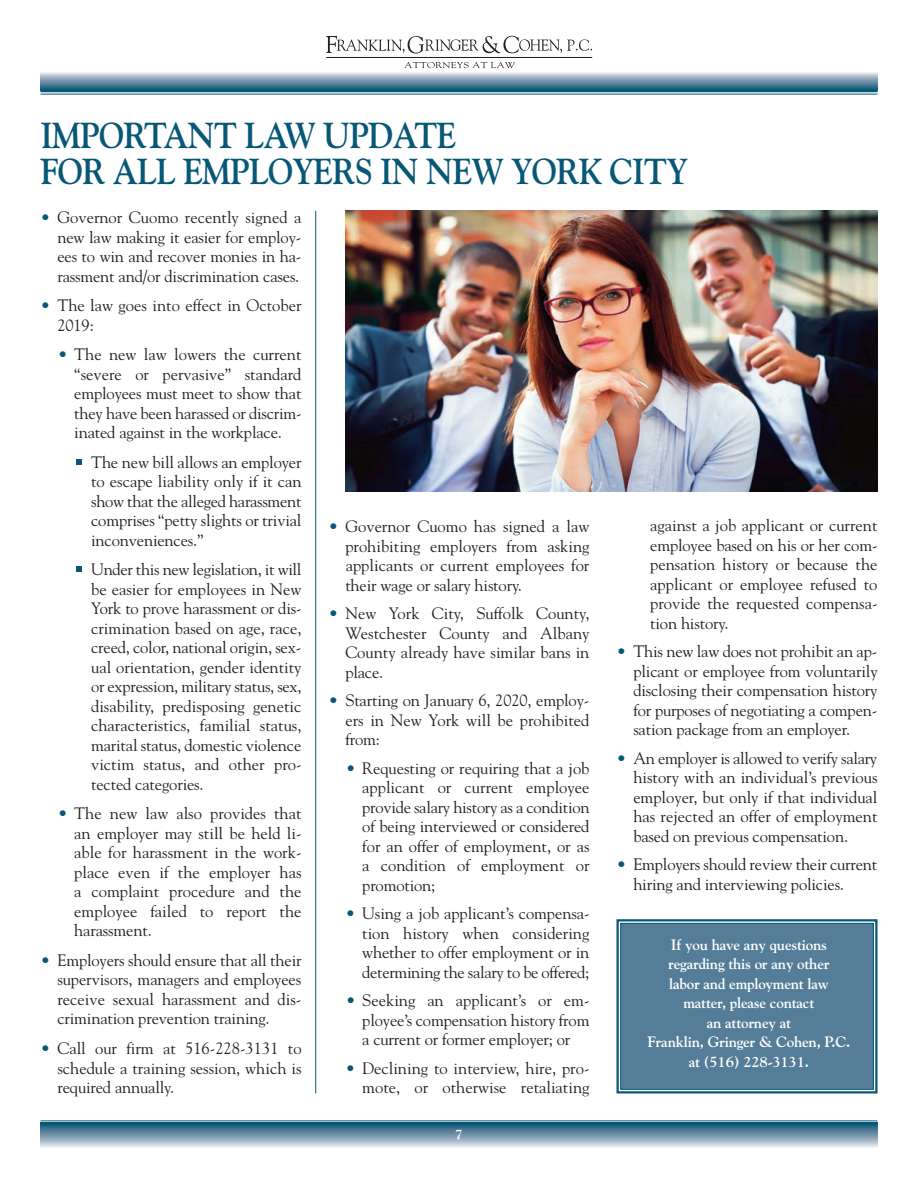
<style>
.page{position:relative;width:918px;height:1188px;background:#fff}
.page>*{position:absolute;margin:0;border:0;box-sizing:border-box;transform-origin:0 0}
.t1{font:700 36px/36px "Goudy";letter-spacing:-.025em;color:#075776;scale:.9 1}
.t2{font:16.5px/19.5px "Goudy";letter-spacing:-.01em;color:#231f20;text-align:justify}
.t3{font:700 15px/19.5px "Goudy";letter-spacing:-.015em;color:#fff;text-align:center}
.t4{font:700 13.5px "Goudy";color:#fff}
.s1{color:#075776}
.s2{color:#fff}
</style>
<div class="page">
<img style="left:346px;top:211px;width:532px;height:281px">
<img style="left:40px;top:1122px;width:837px;height:25px">
<svg style="left:404px;top:62px;width:111px;height:6px"></svg>
<hr style="left:326px;top:57px;width:266px;height:1px;background:#231f20">
<svg style="left:326px;top:36px;width:266px;height:17px"></svg>
<hr style="left:40px;top:1120px;width:838px;height:1px;background:#075776">
<hr style="left:40px;top:1123px;width:838px;height:2px;background:#075776">
<img style="left:40px;top:72px;width:838px;height:18px">
<hr style="left:40px;top:90px;width:838px;height:2px;background:#075776">
<hr style="left:40px;top:94px;width:838px;height:1px;background:#075776">
<div style="left:621px;top:924px;width:252px;height:165px;background:#557d98"></div>
<div style="left:616px;top:919px;width:262px;height:175px;border:2px solid #075776"></div>
<div style="left:620px;top:923px;width:254px;height:167px;border:1px solid #075776"></div>
<hr style="left:315px;top:211px;width:1px;height:883px;background:#075776">
<svg style="left:76px;top:459px;width:6px;height:6px"></svg>
<svg style="left:76px;top:566px;width:6px;height:6px"></svg>
<h1 class="t1" style="left:41px;top:118px;width:721px">IMPORTANT LAW UPDATE<br>FOR ALL EMPLOYERS IN NEW YORK CITY</h1>
<p class="t2" style="left:57px;top:208px;width:246px;text-indent:-17px"><span class="s1">•</span> Governor Cuomo recently signed a new law making it easier for employ&shy;ees to win and recover monies in ha&shy;rassment and/or discrimination cases.</p>
<p class="t2" style="left:57px;top:296px;width:246px;text-indent:-17px"><span class="s1">•</span> The law goes into effect in October<br>2019:</p>
<p class="t2" style="left:74px;top:345px;width:229px;text-indent:-17px"><span class="s1">•</span> The new law lowers the current “severe or pervasive” standard employees must meet to show that they have been harassed or discrim&shy;inated against in the workplace.</p>
<p class="t2" style="left:91px;top:452px;width:212px;text-indent:-17px"><span class="s2">•</span> The new bill allows an employer to escape liability only if it can show that the alleged harassment comprises “petty slights or trivial inconveniences.”</p>
<p class="t2" style="left:91px;top:560px;width:212px;text-indent:-17px"><span class="s2">•</span> Under this new legislation, it will be easier for employees in New York to prove harassment or dis&shy;crimination based on age, race, creed, color, national origin, sex&shy;ual orientation, gender identity or expression, military status, sex, disability, predisposing genetic characteristics, familial status, marital status, domestic violence victim status, and other pro&shy;tected categories.</p>
<p class="t2" style="left:74px;top:804px;width:229px;text-indent:-17px"><span class="s1">•</span> The new law also provides that an employer may still be held li&shy;able for harassment in the work&shy;place even if the employer has a complaint procedure and the employee failed to report the harassment.</p>
<p class="t2" style="left:57px;top:951px;width:246px;text-indent:-17px"><span class="s1">•</span> Employers should ensure that all their supervisors, managers and employees receive sexual harassment and dis&shy;crimination prevention training.</p>
<p class="t2" style="left:57px;top:1039px;width:246px;text-indent:-17px"><span class="s1">•</span> Call our firm at 516-228-3131 to schedule a training session, which is required annually.</p>
<p class="t2" style="left:345px;top:517px;width:246px;text-indent:-17px"><span class="s1">•</span> Governor Cuomo has signed a law prohibiting employers from asking applicants or current employees for their wage or salary history.</p>
<p class="t2" style="left:345px;top:604px;width:246px;text-indent:-17px"><span class="s1">•</span> New York City, Suffolk County, Westchester County and Albany County already have similar bans in place.</p>
<p class="t2" style="left:345px;top:691px;width:246px;text-indent:-17px"><span class="s1">•</span> Starting on January 6, 2020, employ&shy;ers in New York will be prohibited from:</p>
<p class="t2" style="left:362px;top:758px;width:229px;text-indent:-17px"><span class="s1">•</span> Requesting or requiring that a job applicant or current employee provide salary history as a condition of being interviewed or considered for an offer of employment, or as a condition of employment or promotion;</p>
<p class="t2" style="left:362px;top:904px;width:229px;text-indent:-17px"><span class="s1">•</span> Using a job applicant’s compensa&shy;tion history when considering whether to offer employment or in determining the salary to be offered;</p>
<p class="t2" style="left:362px;top:991px;width:229px;text-indent:-17px"><span class="s1">•</span> Seeking an applicant’s or em&shy;ployee’s compensation history from a current or former employer; or</p>
<p class="t2" style="left:345px;top:1058px;width:246px;text-align:right"><span class="s1">•</span> Declining to interview, hire, pro&shy;mote, or otherwise retaliating</p>
<p class="t4" style="left:455px;top:1127px;width:9px">7</p>
<p class="t2" style="left:650px;top:516px;width:229px">against a job applicant or current employee based on his or her com&shy;pensation history or because the applicant or employee refused to provide the requested compensa&shy;tion history.</p>
<p class="t2" style="left:633px;top:642px;width:246px;text-indent:-17px"><span class="s1">•</span> This new law does not prohibit an ap&shy;plicant or employee from voluntarily disclosing their compensation history for purposes of negotiating a compen&shy;sation package from an employer.</p>
<p class="t2" style="left:633px;top:748px;width:246px;text-indent:-17px"><span class="s1">•</span> An employer is allowed to verify salary history with an individual’s previous employer, but only if that individual has rejected an offer of employment based on previous compensation.</p>
<p class="t2" style="left:633px;top:855px;width:246px;text-indent:-17px"><span class="s1">•</span> Employers should review their current hiring and interviewing policies.</p>
<p class="t3" style="left:648px;top:935px;width:204px">If you have any questions regarding this or any other<br>labor and employment law matter, please contact<br>an attorney at<br>Franklin, Gringer &amp; Cohen, P.C. at (516) 228-3131.</p>
</div>
